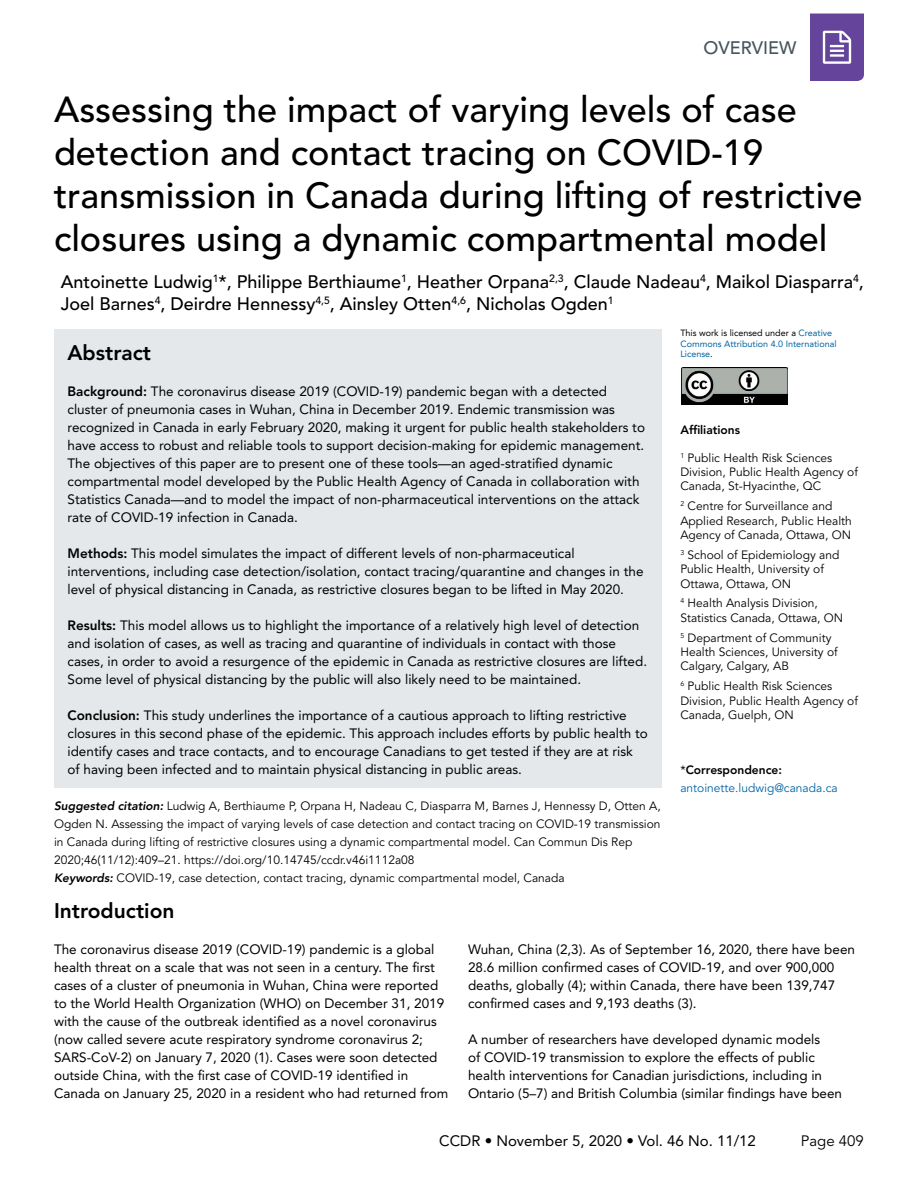
<style>
.page{position:relative;width:918px;height:1188px;background:#fff}
.page>*{position:absolute;margin:0;border:0;box-sizing:border-box;transform-origin:0 0}
.t1{font:500 36px/43.2px "Avenir LT Std";color:#000}
.t2{font:800 21px "Avenir LT Std";color:#000}
.t3{font:500 18px/21.6px "Avenir LT Std";color:#000}
.t4{font:500 18px "Avenir LT Std";color:#455560}
.t5{font:15px "Avenir LT Std";color:#000}
.t6{font:15px "Avenir LT Std";color:#000}
.t7{font:13.5px/18px "Avenir LT Std";color:#000}
.t8{font:12px/14.4px "Avenir LT Std";color:#000}
.t9{font:12px/18px "Avenir LT Std";color:#0065a4}
.t10{font:800 12px "Avenir LT Std";color:#000}
.t11{font:9px/10.5px "Avenir LT Std";color:#0065a4}
.s1{font-weight:800}
.s2{color:#000}
.s3{font-weight:800;color:#000}
.s4{font-weight:800;font-style:italic}
</style>
<div class="page">
<svg style="left:810px;top:14px;width:54px;height:67px;background:#7658a6"></svg>
<div style="left:54px;top:329px;width:608px;height:459px;background:#e4e8ea"></div>
<img style="left:682px;top:367px;width:105px;height:37px">
<h3 class="t4" style="left:704px;top:37px;width:94px">OVERVIEW</h3>
<h1 class="t1" style="left:54px;top:89px;width:810px">Assessing the impact of varying levels of case detection and contact tracing on COVID-19 transmission in Canada during lifting of restrictive closures using a dynamic compartmental model</h1>
<h3 class="t3" style="left:61px;top:271px;width:805px">Antoinette Ludwig<sup>1</sup>*, Philippe Berthiaume<sup>1</sup>, Heather Orpana<sup>2,3</sup>, Claude Nadeau<sup>4</sup>, Maikol Diasparra<sup>4</sup>,<br>Joel Barnes<sup>4</sup>, Deirdre Hennessy<sup>4,5</sup>, Ainsley Otten<sup>4,6</sup>, Nicholas Ogden<sup>1</sup></h3>
<h2 class="t2" style="left:68px;top:340px;width:85px">Abstract</h2>
<p class="t7" style="left:68px;top:382px;width:579px"><span class="s1">Background:</span> The coronavirus disease 2019 (COVID-19) pandemic began with a detected cluster of pneumonia cases in Wuhan, China in December 2019. Endemic transmission was recognized in Canada in early February 2020, making it urgent for public health stakeholders to have access to robust and reliable tools to support decision-making for epidemic management.<br>The objectives of this paper are to present one of these tools—an aged-stratified dynamic compartmental model developed by the Public Health Agency of Canada in collaboration with Statistics Canada—and to model the impact of non-pharmaceutical interventions on the attack rate of COVID-19 infection in Canada.</p>
<p class="t7" style="left:68px;top:544px;width:578px"><span class="s1">Methods:</span> This model simulates the impact of different levels of non-pharmaceutical interventions, including case detection/isolation, contact tracing/quarantine and changes in the level of physical distancing in Canada, as restrictive closures began to be lifted in May 2020.</p>
<p class="t7" style="left:68px;top:616px;width:581px"><span class="s1">Results:</span> This model allows us to highlight the importance of a relatively high level of detection and isolation of cases, as well as tracing and quarantine of individuals in contact with those cases, in order to avoid a resurgence of the epidemic in Canada as restrictive closures are lifted.<br>Some level of physical distancing by the public will also likely need to be maintained.</p>
<p class="t7" style="left:68px;top:706px;width:582px"><span class="s1">Conclusion:</span> This study underlines the importance of a cautious approach to lifting restrictive closures in this second phase of the epidemic. This approach includes efforts by public health to identify cases and trace contacts, and to encourage Canadians to get tested if they are at risk of having been infected and to maintain physical distancing in public areas.</p>
<p class="t11" style="left:680px;top:328px;width:158px"><span class="s2">This work is licensed under a</span> Creative<br>Commons Attribution 4.0 International<br>License<span class="s2">.</span></p>
<p class="t10" style="left:680px;top:423px;width:61px">Affiliations</p>
<p class="t8" style="left:680px;top:451px;width:179px"><sup>1</sup> Public Health Risk Sciences<br>Division, Public Health Agency of<br>Canada, St-Hyacinthe, QC</p>
<p class="t8" style="left:680px;top:499px;width:173px"><sup>2</sup> Centre for Surveillance and<br>Applied Research, Public Health<br>Agency of Canada, Ottawa, ON</p>
<p class="t8" style="left:680px;top:548px;width:161px"><sup>3</sup> School of Epidemiology and<br>Public Health, University of<br>Ottawa, Ottawa, ON</p>
<p class="t8" style="left:680px;top:596px;width:164px"><sup>4</sup> Health Analysis Division,<br>Statistics Canada, Ottawa, ON</p>
<p class="t8" style="left:680px;top:631px;width:159px"><sup>5</sup> Department of Community<br>Health Sciences, University of<br>Calgary, Calgary, AB</p>
<p class="t8" style="left:680px;top:679px;width:179px"><sup>6</sup> Public Health Risk Sciences<br>Division, Public Health Agency of<br>Canada, Guelph, ON</p>
<p class="t9" style="left:680px;top:761px;width:159px"><span class="s2">*</span><span class="s3">Correspondence: </span>antoinette.ludwig@canada.ca</p>
<p class="t8" style="left:54px;top:797px;width:608px;line-height:18px"><span class="s4">Suggested citation:</span> Ludwig A, Berthiaume P, Orpana H, Nadeau C, Diasparra M, Barnes J, Hennessy D, Otten A, Ogden N. Assessing the impact of varying levels of case detection and contact tracing on COVID-19 transmission in Canada during lifting of restrictive closures using a dynamic compartmental model. Can Commun Dis Rep 2020;46(11/12):409–21. https://doi.org/10.14745/ccdr.v46i1112a08<br><span class="s4">Keywords:</span> COVID-19, case detection, contact tracing, dynamic compartmental model, Canada</p>
<h2 class="t2" style="left:54px;top:898px;width:122px">Introduction</h2>
<p class="t7" style="left:54px;top:940px;width:396px">The coronavirus disease 2019 (COVID-19) pandemic is a global health threat on a scale that was not seen in a century. The first cases of a cluster of pneumonia in Wuhan, China were reported to the World Health Organization (WHO) on December 31, 2019 with the cause of the outbreak identified as a novel coronavirus (now called severe acute respiratory syndrome coronavirus 2; SARS-CoV-2) on January 7, 2020 (1). Cases were soon detected outside China, with the first case of COVID-19 identified in Canada on January 25, 2020 in a resident who had returned from</p>
<p class="t7" style="left:468px;top:940px;width:389px">Wuhan, China (2,3). As of September 16, 2020, there have been 28.6 million confirmed cases of COVID-19, and over 900,000 deaths, globally (4); within Canada, there have been 139,747 confirmed cases and 9,193 deaths (3).</p>
<p class="t7" style="left:468px;top:1030px;width:376px">A number of researchers have developed dynamic models<br>of COVID-19 transmission to explore the effects of public health interventions for Canadian jurisdictions, including in Ontario (5–7) and British Columbia (similar findings have been</p>
<p class="t5" style="left:439px;top:1133px;width:318px">CCDR • November 5, 2020 • Vol. 46 No. 11/12</p>
<p class="t6" style="left:801px;top:1133px;width:65px">Page 409</p>
</div>
